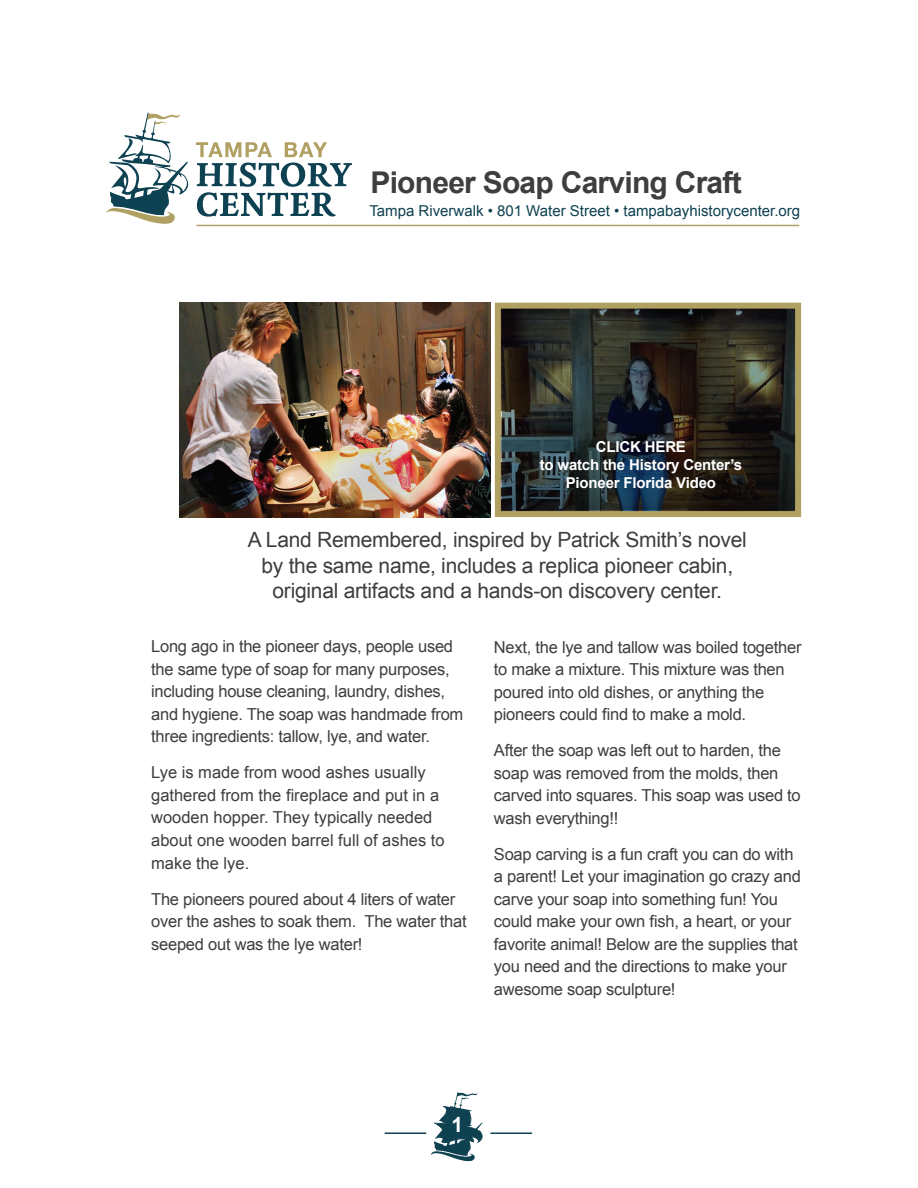
<style>
.page{position:relative;width:918px;height:1188px;background:#fff}
.page>*{position:absolute;margin:0;border:0;box-sizing:border-box;transform-origin:0 0}
.t1{font:700 30px "Arial";letter-spacing:-.025em;color:#3e3e3f}
.t2{font:21px/25.2px "Arial";letter-spacing:-.01em;color:#3e3e3f;text-align:center}
.t3{font:700 21px "Arial";color:#fff}
.t4{font:16.5px/22.5px "Arial";letter-spacing:-.015em;color:#3e3e3f}
.t5{font:15px "Arial";color:#0e4151}
.t6{font:700 15px/18px "Arial";letter-spacing:-.01em;color:#fff;text-align:center}
</style>
<div class="page">
<svg style="left:106px;top:112px;width:246px;height:112px"></svg>
<hr style="left:197px;top:225px;width:602px;height:1px;background:#b0a061">
<svg style="left:431px;top:1092px;width:52px;height:69px"></svg>
<hr style="left:490px;top:1132px;width:42px;height:2px;background:#0e4251">
<hr style="left:385px;top:1132px;width:41px;height:2px;background:#0e4251">
<img style="left:180px;top:303px;width:310px;height:214px">
<svg style="left:502px;top:310px;width:292px;height:200px;background:#252725"></svg>
<div style="left:495px;top:303px;width:306px;height:214px;border:6px solid #b0a061"></div>
<h1 class="t1" style="left:370px;top:163px;width:373px">Pioneer Soap Carving Craft</h1>
<p class="t5" style="left:369px;top:201px;width:432px">Tampa Riverwalk • 801 Water Street • tampabayhistorycenter.org</p>
<p class="t6" style="left:540px;top:438px;width:204px">CLICK HERE<br>to watch the History Center’s<br>Pioneer Florida Video</p>
<p class="t2" style="left:248px;top:528px;width:501px">A Land Remembered, inspired by Patrick Smith’s novel by the same name, includes a replica pioneer cabin, original artifacts and a hands-on discovery center.</p>
<p class="t4" style="left:151px;top:636px;width:314px">Long ago in the pioneer days, people used the same type of soap for many purposes, including house cleaning, laundry, dishes, and hygiene. The soap was handmade from three ingredients: tallow, lye, and water.</p>
<p class="t4" style="left:151px;top:762px;width:295px">Lye is made from wood ashes usually gathered from the fireplace and put in a wooden hopper. They typically needed about one wooden barrel full of ashes to make the lye.</p>
<p class="t4" style="left:151px;top:888px;width:317px">The pioneers poured about 4 liters of water over the ashes to soak them. The water that seeped out was the lye water!</p>
<p class="t4" style="left:494px;top:636px;width:309px">Next, the lye and tallow was boiled together to make a mixture. This mixture was then poured into old dishes, or anything the pioneers could find to make a mold.</p>
<p class="t4" style="left:494px;top:739px;width:308px">After the soap was left out to harden, the soap was removed from the molds, then carved into squares. This soap was used to wash everything!!</p>
<p class="t4" style="left:494px;top:843px;width:308px">Soap carving is a fun craft you can do with a parent! Let your imagination go crazy and carve your soap into something fun! You could make your own fish, a heart, or your favorite animal! Below are the supplies that you need and the directions to make your awesome soap sculpture!</p>
<p class="t3" style="left:452px;top:1111px;width:13px">1</p>
</div>
